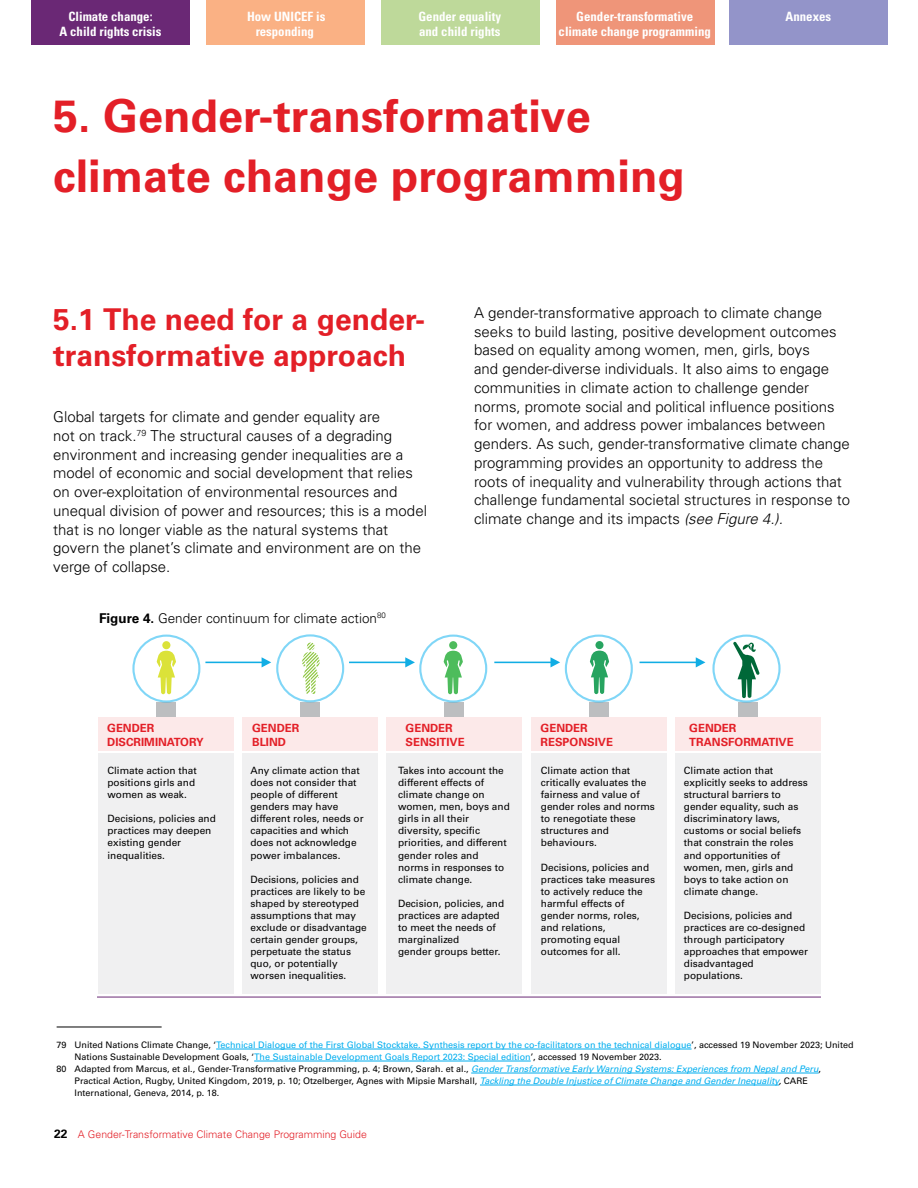
<style>
.page{position:relative;width:918px;height:1188px;background:#fff}
.page>*{position:absolute;margin:0;border:0;box-sizing:border-box;transform-origin:0 0}
.t1{font:45px/60px "Univers LT 65 Bd";color:#e31f27}
.t2{font:30px/36px "Univers LT 65 Bd";color:#e31f27}
.t3{font:15px/18.8px "Univers LT 45 Lt";color:#000}
.t4{font:13.5px "Univers LT 45 Lt";color:#000}
.t5{font:12.9px/15px "Univers LT 67 Bd Cn";color:#fff;text-align:center}
.t6{font:700 11.25px/13.5px "Univers LT Std";color:#e31f27}
.t7{font:10.5px "Univers LT 45 Lt";color:#e31f27}
.t8{font:10.05px/12px "Univers LT Std";color:#000}
.t9{font:9px "Univers LT 55 Rm";color:#000}
.t10{font:9px "Univers LT 55 Rm";color:#00aeef}
.s1{font-family:"Univers LT 65 Bd"}
.s2{font-family:"Univers LT 45 Lt Obl"}
.s3{color:#000}
.s4{color:#00aeef}
.s5{font-family:"Univers LT 55 Obl";color:#00aeef}
.s6{font-family:"Univers LT 55 Obl"}
.s7{font-family:"Univers LT 65 Bd";font-size:12px;color:#000}
</style>
<div class="page">
<div style="left:32px;top:0;width:158px;height:45px;background:#6a2875"></div>
<div style="left:206px;top:0;width:159px;height:45px;background:#fab184"></div>
<div style="left:381px;top:0;width:159px;height:45px;background:#bed99a"></div>
<div style="left:556px;top:0;width:159px;height:45px;background:#ef9579"></div>
<div style="left:729px;top:0;width:159px;height:45px;background:#9394c9"></div>
<hr style="left:57px;top:1027px;width:105px;height:1px;background:#000">
<hr style="left:216px;top:1049px;width:476px;height:1px;background:#00aeef">
<hr style="left:254px;top:1061px;width:277px;height:1px;background:#00aeef">
<hr style="left:471px;top:1073px;width:348px;height:1px;background:#00aeef">
<hr style="left:480px;top:1085px;width:299px;height:1px;background:#00aeef">
<div style="left:156px;top:702px;width:19px;height:14px;background:#bcbec0"></div>
<div style="left:301px;top:702px;width:19px;height:14px;background:#bcbec0"></div>
<div style="left:445px;top:702px;width:19px;height:14px;background:#bcbec0"></div>
<div style="left:589px;top:702px;width:20px;height:14px;background:#bcbec0"></div>
<div style="left:738px;top:702px;width:19px;height:14px;background:#bcbec0"></div>
<div style="left:98px;top:717px;width:135px;height:33px;background:#fce9e9"></div>
<div style="left:243px;top:717px;width:135px;height:33px;background:#fce9e9"></div>
<div style="left:386px;top:717px;width:136px;height:33px;background:#fce9e9"></div>
<div style="left:531px;top:717px;width:136px;height:33px;background:#fce9e9"></div>
<div style="left:675px;top:717px;width:145px;height:33px;background:#fce9e9"></div>
<div style="left:98px;top:754px;width:135px;height:240px;background:#f0f0f1"></div>
<div style="left:243px;top:754px;width:135px;height:240px;background:#f0f0f1"></div>
<div style="left:386px;top:754px;width:136px;height:240px;background:#f0f0f1"></div>
<div style="left:531px;top:754px;width:136px;height:240px;background:#f0f0f1"></div>
<div style="left:675px;top:754px;width:145px;height:240px;background:#f0f0f1"></div>
<hr style="left:97px;top:997px;width:724px;height:1px;background:#692875">
<div style="left:276px;top:634px;width:68px;height:68px;border:2px solid #00aeef;border-radius:50%"></div>
<hr style="left:349px;top:662px;width:58px;height:1px;background:#11ade4">
<svg style="left:405px;top:657px;width:10px;height:10px"></svg>
<hr style="left:205px;top:662px;width:58px;height:1px;background:#11ade4">
<svg style="left:262px;top:657px;width:9px;height:10px"></svg>
<hr style="left:494px;top:662px;width:58px;height:1px;background:#11ade4">
<svg style="left:550px;top:657px;width:10px;height:10px"></svg>
<hr style="left:640px;top:662px;width:57px;height:1px;background:#11ade4">
<svg style="left:696px;top:657px;width:9px;height:10px"></svg>
<div style="left:565px;top:635px;width:68px;height:68px;border:2px solid #00aeef;border-radius:50%"></div>
<svg style="left:595px;top:641px;width:9px;height:8px"></svg>
<svg style="left:590px;top:651px;width:19px;height:43px"></svg>
<div style="left:712px;top:635px;width:69px;height:68px;border:2px solid #00aeef;border-radius:50%"></div>
<svg style="left:733px;top:641px;width:27px;height:57px"></svg>
<div style="left:419px;top:635px;width:68px;height:68px;border:2px solid #00aeef;border-radius:50%"></div>
<div style="left:449px;top:641px;width:8px;height:8px;background:#4dbc5c;border-radius:50%"></div>
<svg style="left:444px;top:651px;width:19px;height:43px"></svg>
<div style="left:132px;top:635px;width:68px;height:68px;border:2px solid #00aeef;border-radius:50%"></div>
<div style="left:162px;top:641px;width:8px;height:8px;background:#dbe239;border-radius:50%"></div>
<svg style="left:157px;top:651px;width:19px;height:43px"></svg>
<svg style="left:302px;top:643px;width:18px;height:51px"></svg>
<p class="t5" style="left:60px;top:9px;width:103px">Climate change:<br>A child rights crisis</p>
<p class="t5" style="left:247px;top:9px;width:80px">How UNICEF is responding</p>
<p class="t5" style="left:418px;top:9px;width:84px;text-align:left">Gender equality and child rights</p>
<p class="t5" style="left:559px;top:9px;width:154px">Gender-transformative climate change programming</p>
<p class="t5" style="left:786px;top:9px;width:47px">Annexes</p>
<h1 class="t1" style="left:53px;top:87px;width:633px">5. Gender-transformative climate change programming</h1>
<h2 class="t2" style="left:53px;top:302px;width:373px">5.1 The need for a gender&shy;transformative approach</h2>
<p class="t3" style="left:53px;top:408px;width:375px">Global targets for climate and gender equality are<br>not on track.<sup>79</sup> The structural causes of a degrading environment and increasing gender inequalities are a model of economic and social development that relies on over-exploitation of environmental resources and unequal division of power and resources; this is a model that is no longer viable as the natural systems that govern the planet’s climate and environment are on the verge of collapse.</p>
<h3 class="t4" style="left:99px;top:610px;width:288px"><span class="s1">Figure 4.</span> Gender continuum for climate action<sup>80</sup></h3>
<p class="t3" style="left:474px;top:303px;width:378px">A gender-transformative approach to climate change seeks to build lasting, positive development outcomes based on equality among women, men, girls, boys<br>and gender-diverse individuals. It also aims to engage communities in climate action to challenge gender norms, promote social and political influence positions for women, and address power imbalances between genders. As such, gender-transformative climate change programming provides an opportunity to address the roots of inequality and vulnerability through actions that challenge fundamental societal structures in response to climate change and its impacts <span class="s2">(see Figure 4.).</span></p>
<p class="t6" style="left:107px;top:722px;width:98px">GENDER<br>DISCRIMINATORY</p>
<p class="t8" style="left:107px;top:765px;width:91px">Climate action that positions girls and women as weak.</p>
<p class="t8" style="left:107px;top:813px;width:110px">Decisions, policies and practices may deepen existing gender inequalities.</p>
<p class="t6" style="left:252px;top:722px;width:49px">GENDER<br>BLIND</p>
<p class="t8" style="left:251px;top:765px;width:115px">Any climate action that does not consider that people of different genders may have different roles, needs or capacities and which does not acknowledge power imbalances.</p>
<p class="t8" style="left:251px;top:873px;width:118px">Decisions, policies and practices are likely to be shaped by stereotyped assumptions that may exclude or disadvantage certain gender groups, perpetuate the status quo, or potentially worsen inequalities.</p>
<p class="t6" style="left:406px;top:722px;width:61px">GENDER<br>SENSITIVE</p>
<p class="t8" style="left:398px;top:765px;width:113px">Takes into account the different effects of climate change on women, men, boys and girls in all their diversity, specific priorities, and different gender roles and norms in responses to climate change.</p>
<p class="t8" style="left:398px;top:897px;width:108px">Decision, policies, and practices are adapted to meet the needs of marginalized<br>gender groups better.</p>
<p class="t6" style="left:541px;top:722px;width:74px">GENDER<br>RESPONSIVE</p>
<p class="t8" style="left:541px;top:765px;width:115px">Climate action that critically evaluates the fairness and value of gender roles and norms to renegotiate these structures and behaviours.</p>
<p class="t8" style="left:541px;top:861px;width:116px">Decisions, policies and practices take measures to actively reduce the harmful effects of gender norms, roles, and relations, promoting equal outcomes for all.</p>
<p class="t6" style="left:689px;top:722px;width:106px">GENDER<br>TRANSFORMATIVE</p>
<p class="t8" style="left:684px;top:765px;width:126px">Climate action that explicitly seeks to address structural barriers to gender equality, such as discriminatory laws, customs or social beliefs that constrain the roles and opportunities of women, men, girls and boys to take action on climate change.</p>
<p class="t8" style="left:684px;top:909px;width:126px">Decisions, policies and practices are co-designed through participatory approaches that empower disadvantaged populations.</p>
<p class="t10" style="left:57px;top:1040px;width:799px"><span class="s3">79 United Nations Climate Change, ‘</span>Technical Dialogue of the First Global Stocktake. Synthesis report by the co-facilitators on the technical dialogue<span class="s3">’, accessed 19 November 2023; United</span></p>
<p class="t9" style="left:75px;top:1052px;width:589px">Nations Sustainable Development Goals, ‘<span class="s4">The Sustainable Development Goals Report 2023: Special edition</span>’, accessed 19 November 2023.</p>
<p class="t9" style="left:57px;top:1064px;width:766px">80 Adapted from Marcus, et al., Gender-Transformative Programming, p. 4; Brown, Sarah. et al., <span class="s5">Gender Transformative Early Warning Systems: Experiences from Nepal and Peru</span>,</p>
<p class="t9" style="left:75px;top:1076px;width:735px">Practical Action, Rugby, United Kingdom, 2019, p. 10; Otzelberger, Agnes with Mipsie Marshall, <span class="s5">Tackling the Double Injustice of Climate Change and Gender Inequality</span><span class="s6">,</span> CARE</p>
<p class="t9" style="left:75px;top:1088px;width:146px">International, Geneva, 2014, p. 18.</p>
<p class="t7" style="left:54px;top:1128px;width:314px"><span class="s7">22</span> A Gender-Transformative Climate Change Programming Guide</p>
</div>
